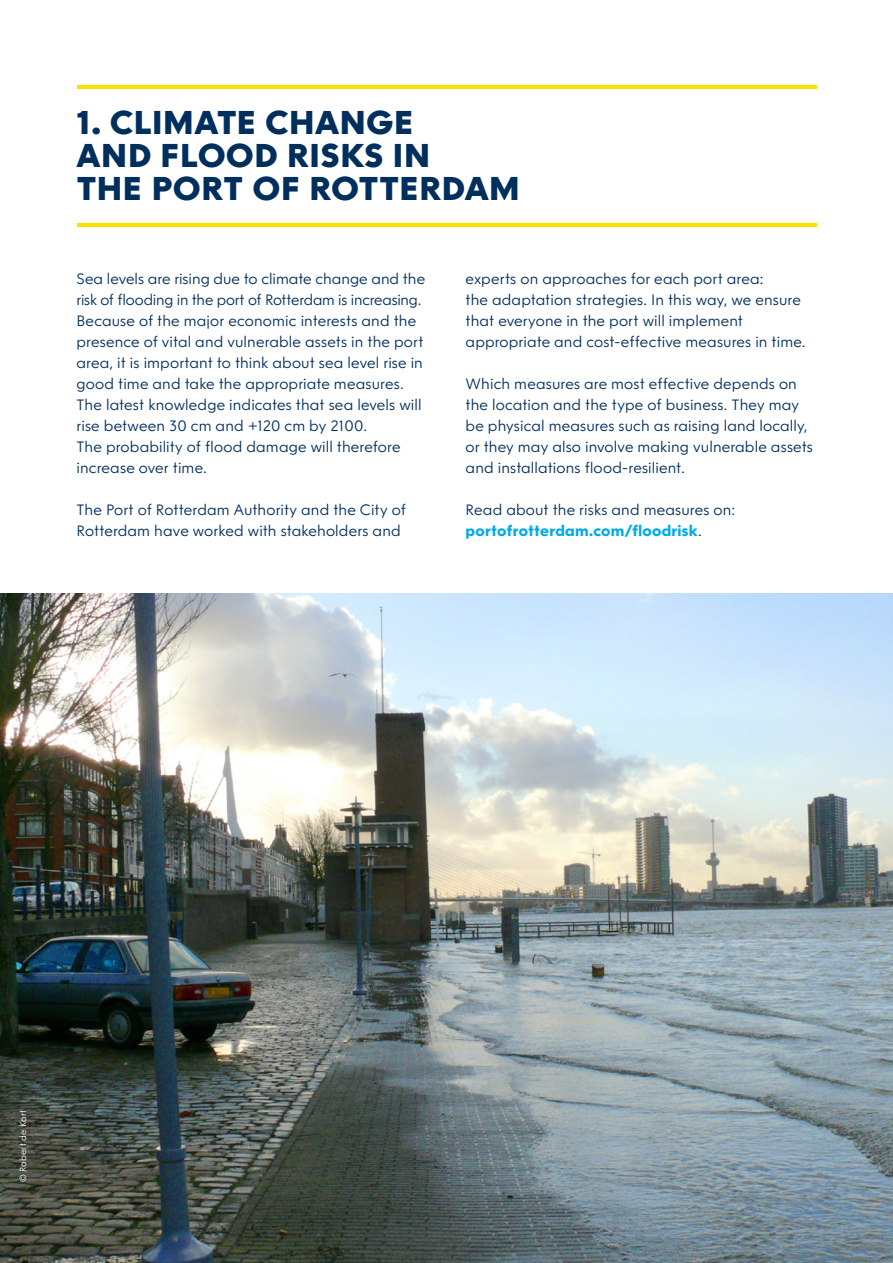
<style>
.page{position:relative;width:893px;height:1263px;background:#fff}
.page>*{position:absolute;margin:0;border:0;box-sizing:border-box;transform-origin:0 0}
.t1{font:800 33px/33px "NLRTM";letter-spacing:.015em;color:#002e5d}
.t2{font:300 15px/21px "NLRTM";letter-spacing:.005em;color:#002e5d}
.t3{font:300 9px "NLRTM";letter-spacing:.03em;color:#fff}
.s1{font-weight:700;color:#00a9e7}
</style>
<div class="page">
<hr style="left:77px;top:85px;width:739px;height:3px;background:#ffe100">
<hr style="left:77px;top:223px;width:739px;height:3px;background:#ffe100">
<img style="left:0;top:593px;width:893px;height:670px">
<h1 class="t1" style="left:77px;top:106px;width:445px">1. CLIMATE CHANGE<br>AND FLOOD RISKS IN<br>THE PORT OF ROTTERDAM</h1>
<p class="t2" style="left:77px;top:268px;width:350px">Sea levels are rising due to climate change and the risk of flooding in the port of Rotterdam is increasing.<br>Because of the major economic interests and the presence of vital and vulnerable assets in the port area, it is important to think about sea level rise in good time and take the appropriate measures.<br>The latest knowledge indicates that sea levels will rise between 30 cm and +120 cm by 2100.<br>The probability of flood damage will therefore increase over time.</p>
<p class="t2" style="left:77px;top:499px;width:331px">The Port of Rotterdam Authority and the City of<br>Rotterdam have worked with stakeholders and</p>
<p class="t2" style="left:466px;top:268px;width:342px">experts on approaches for each port area:<br>the adaptation strategies. In this way, we ensure that everyone in the port will implement appropriate and cost-effective measures in time.</p>
<p class="t2" style="left:466px;top:373px;width:349px">Which measures are most effective depends on the location and the type of business. They may be physical measures such as raising land locally, or they may also involve making vulnerable assets and installations flood-resilient.</p>
<p class="t2" style="left:466px;top:499px;width:271px">Read about the risks and measures on: <span class="s1">portofrotterdam.com/floodrisk</span>.</p>
<p class="t3" style="left:18px;top:1182px;width:74px;rotate:-90deg">© Robert de Kort</p>
</div>
